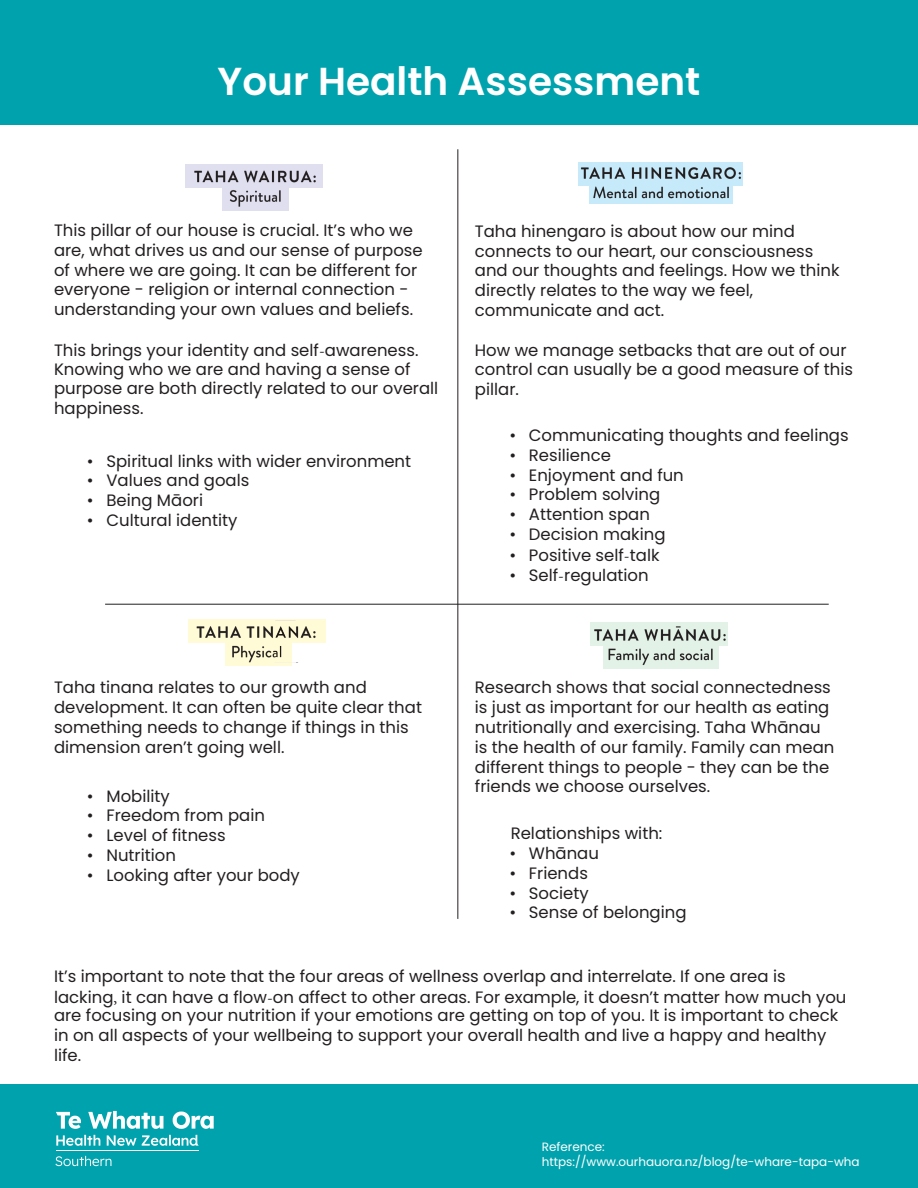
<style>
.page{position:relative;width:918px;height:1188px;background:#fff}
.page>*{position:absolute;margin:0;border:0;box-sizing:border-box;transform-origin:0 0}
.t1{font:600 39px "Poppins";color:#fff}
.t2{font:16.5px/19.8px "Poppins";color:#231f20}
.t3{font:12px/14.4px "Poppins";color:#fff}
.s1{font-family:"Minion Pro"}
</style>
<div class="page">
<div style="left:0;top:1084px;width:918px;height:104px;background:#00a3ad"></div>
<div style="left:0;top:0;width:918px;height:124px;background:#00a3ad"></div>
<hr style="left:457px;top:149px;width:1px;height:770px;background:#231f20">
<hr style="left:105px;top:604px;width:724px;height:1px;background:#231f20">
<svg style="left:56px;top:1111px;width:158px;height:18px"></svg>
<svg style="left:56px;top:1135px;width:143px;height:11px"></svg>
<hr style="left:56px;top:1150px;width:143px;height:1px;background:#fff">
<svg style="left:55px;top:1156px;width:56px;height:10px"></svg>
<img style="left:185px;top:164px;width:138px;height:47px">
<img style="left:578px;top:162px;width:165px;height:42px">
<div style="left:188px;top:619px;width:138px;height:24px;background:#fffbd6"></div>
<div style="left:225px;top:643px;width:66px;height:23px;background:#fffbd6"></div>
<img style="left:196px;top:620px;width:120px;height:42px">
<img style="left:578px;top:604px;width:173px;height:65px">
<p class="t1" style="left:218px;top:59px;width:484px">Your Health Assessment</p>
<p class="t2" style="left:54px;top:220px;width:370px">This pillar of our house is crucial. It’s who we are, what drives us and our sense of purpose of where we are going. It can be different for everyone - religion or internal connection - understanding your own values and beliefs.</p>
<p class="t2" style="left:54px;top:341px;width:386px;line-height:19.4px">This brings your identity and self<span class="s1">-</span>awareness.<br>Knowing who we are and having a sense of purpose are both directly related to our overall happiness.</p>
<p class="t2" style="left:87px;top:451px;width:326px">• Spiritual links with wider environment</p>
<p class="t2" style="left:87px;top:471px;width:164px">• Values and goals</p>
<p class="t2" style="left:87px;top:491px;width:118px">• Being Māori</p>
<p class="t2" style="left:87px;top:510px;width:152px">• Cultural identity</p>
<p class="t2" style="left:475px;top:221px;width:366px">Taha hinengaro is about how our mind connects to our heart, our consciousness and our thoughts and feelings. How we think directly relates to the way we feel, communicate and act.</p>
<p class="t2" style="left:475px;top:340px;width:380px">How we manage setbacks that are out of our control can usually be a good measure of this pillar.</p>
<p class="t2" style="left:509px;top:425px;width:341px">• Communicating thoughts and feelings</p>
<p class="t2" style="left:509px;top:445px;width:103px">• Resilience</p>
<p class="t2" style="left:509px;top:465px;width:176px">• Enjoyment and fun</p>
<p class="t2" style="left:509px;top:485px;width:152px">• Problem solving</p>
<p class="t2" style="left:509px;top:505px;width:142px">• Attention span</p>
<p class="t2" style="left:509px;top:524px;width:158px">• Decision making</p>
<p class="t2" style="left:509px;top:545px;width:152px">• Positive self<span class="s1">-</span>talk</p>
<p class="t2" style="left:509px;top:565px;width:141px">• Self<span class="s1">-</span>regulation</p>
<p class="t2" style="left:54px;top:678px;width:370px">Taha tinana relates to our growth and development. It can often be quite clear that something needs to change if things in this dimension aren’t going well.</p>
<p class="t2" style="left:87px;top:786px;width:84px">• Mobility</p>
<p class="t2" style="left:87px;top:806px;width:180px">• Freedom from pain</p>
<p class="t2" style="left:87px;top:826px;width:140px">• Level of fitness</p>
<p class="t2" style="left:87px;top:845px;width:91px">• Nutrition</p>
<p class="t2" style="left:87px;top:865px;width:214px">• Looking after your body</p>
<p class="t2" style="left:475px;top:678px;width:361px">Research shows that social connectedness is just as important for our health as eating nutritionally and exercising. Taha Whānau is the health of our family. Family can mean different things to people - they can be the friends we choose ourselves.</p>
<p class="t2" style="left:511px;top:824px;width:153px">Relationships with:</p>
<p class="t2" style="left:509px;top:844px;width:91px">• Whānau</p>
<p class="t2" style="left:509px;top:863px;width:80px">• Friends</p>
<p class="t2" style="left:509px;top:883px;width:81px">• Society</p>
<p class="t2" style="left:509px;top:903px;width:179px">• Sense of belonging</p>
<p class="t2" style="left:54px;top:965px;width:794px;line-height:21px">It’s important to note that the four areas of wellness overlap and interrelate. If one area is lacking<span class="s1">,</span> it can have a flow<span class="s1">-</span>on affect to other areas. For example, it doesn’t matter how much you</p>
<p class="t2" style="left:54px;top:1006px;width:786px">are focusing on your nutrition if your emotions are getting on top of you. It is important to check in on all aspects of your wellbeing to support your overall health and live a happy and healthy life.</p>
<p class="t3" style="left:542px;top:1140px;width:319px">Reference: https://www.ourhauora.nz/blog/te-whare-tapa-wha</p>
</div>
